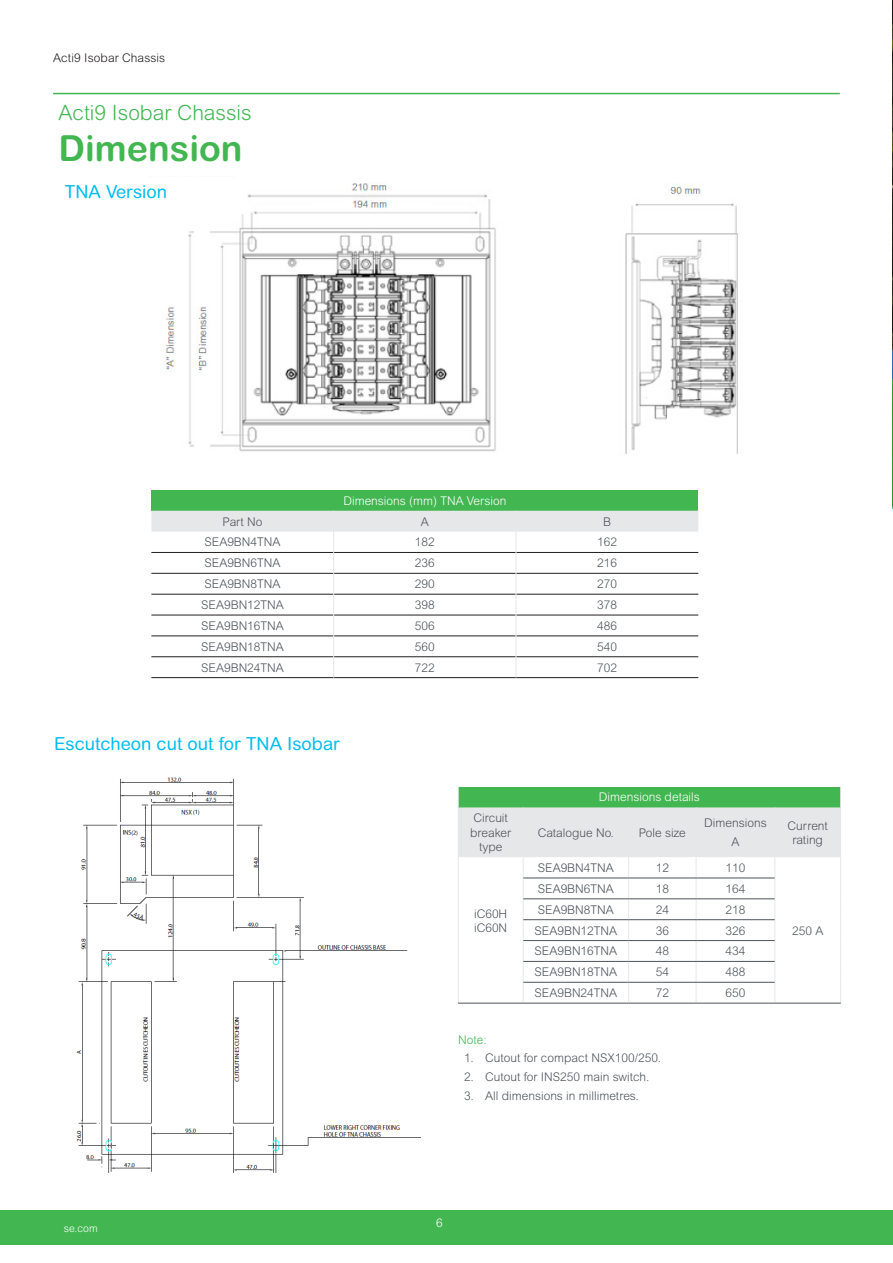
<style>
.page{position:relative;width:893px;height:1263px;background:#fff}
.page>*{position:absolute;margin:0;border:0;box-sizing:border-box;transform-origin:0 0}
.Body_Text_9_pt{font:700 36px "Arial Rounded MT Std";color:#42b751}
.Body_Text_9_pt-2{font:300 21px "Arial Rounded MT Std";color:#42b751}
.Body_Text_9_pt-3{font:18px "Arial Rounded MT Std";color:#01bdf2}
.Body_Text_9_pt-4{font:300 12px/14.4px "Arial Rounded MT Std";color:#4d545a;text-align:center}
.Body_Text_9_pt-5{font:300 12px "Arial Rounded MT Std";color:#fff}
.t1{font:300 12px "Arial Rounded MT Std";letter-spacing:.01em;color:#231f20}
.Body_Text_9_pt-6{font:300 12px "Arial Rounded MT Std";color:#42b751}
.t2{font:300 10.5px "Arial Rounded MT Std";color:#fff}
</style>
<div class="page">
<img style="left:892px;top:0;width:1px;height:380px">
<hr style="left:892px;top:380px;width:1px;height:129px;background:#38b049">
<div style="left:0;top:1210px;width:893px;height:35px;background:#42b751"></div>
<hr style="left:53px;top:93px;width:787px;height:1px;background:#42b751">
<img style="left:76px;top:777px;width:345px;height:396px">
<svg style="left:458px;top:787px;width:383px;height:216px"></svg>
<hr style="left:523px;top:877px;width:106px;height:1px;background:#4d545a">
<hr style="left:629px;top:877px;width:67px;height:1px;background:#4d545a">
<hr style="left:696px;top:877px;width:79px;height:1px;background:#4d545a">
<hr style="left:523px;top:898px;width:106px;height:1px;background:#4d545a">
<hr style="left:629px;top:898px;width:67px;height:1px;background:#4d545a">
<hr style="left:696px;top:898px;width:79px;height:1px;background:#4d545a">
<hr style="left:523px;top:919px;width:106px;height:1px;background:#4d545a">
<hr style="left:629px;top:919px;width:67px;height:1px;background:#4d545a">
<hr style="left:696px;top:919px;width:79px;height:1px;background:#4d545a">
<hr style="left:523px;top:940px;width:106px;height:1px;background:#4d545a">
<hr style="left:629px;top:940px;width:67px;height:1px;background:#4d545a">
<hr style="left:696px;top:940px;width:79px;height:1px;background:#4d545a">
<hr style="left:523px;top:961px;width:106px;height:1px;background:#4d545a">
<hr style="left:629px;top:961px;width:67px;height:1px;background:#4d545a">
<hr style="left:696px;top:961px;width:79px;height:1px;background:#4d545a">
<hr style="left:523px;top:982px;width:106px;height:1px;background:#4d545a">
<hr style="left:629px;top:982px;width:67px;height:1px;background:#4d545a">
<hr style="left:696px;top:982px;width:79px;height:1px;background:#4d545a">
<hr style="left:458px;top:1003px;width:65px;height:1px;background:#4d545a">
<hr style="left:523px;top:1003px;width:106px;height:1px;background:#4d545a">
<hr style="left:629px;top:1003px;width:67px;height:1px;background:#4d545a">
<hr style="left:696px;top:1003px;width:79px;height:1px;background:#4d545a">
<hr style="left:775px;top:1003px;width:66px;height:1px;background:#4d545a">
<div style="left:151px;top:490px;width:547px;height:21px;background:#42b751"></div>
<hr style="left:151px;top:677px;width:183px;height:1px;background:#231f20">
<hr style="left:334px;top:677px;width:182px;height:1px;background:#231f20">
<hr style="left:516px;top:677px;width:182px;height:1px;background:#231f20">
<svg style="left:151px;top:511px;width:547px;height:166px"></svg>
<img style="left:162px;top:183px;width:576px;height:271px">
<div style="left:65px;top:178px;width:182px;height:36px;background:#fff"></div>
<p class="t1" style="left:53px;top:51px;width:114px">Acti9 Isobar Chassis</p>
<p class="Body_Text_9_pt-2" style="left:58px;top:101px;width:195px">Acti9 Isobar Chassis</p>
<p class="Body_Text_9_pt" style="left:58px;top:127px;width:186px">Dimension</p>
<p class="Body_Text_9_pt-3" style="left:65px;top:181px;width:104px">TNA Version</p>
<p class="Body_Text_9_pt-5" style="left:343px;top:494px;width:164px">Dimensions (mm) TNA Version</p>
<p class="Body_Text_9_pt-4" style="left:223px;top:514px;width:42px">Part No</p>
<p class="Body_Text_9_pt-4" style="left:421px;top:514px;width:10px">A</p>
<p class="Body_Text_9_pt-4" style="left:603px;top:514px;width:10px">B</p>
<p class="Body_Text_9_pt-4" style="left:205px;top:535px;width:77px">SEA9BN4TNA</p>
<p class="Body_Text_9_pt-4" style="left:415px;top:535px;width:21px">182</p>
<p class="Body_Text_9_pt-4" style="left:597px;top:535px;width:21px">162</p>
<p class="Body_Text_9_pt-4" style="left:205px;top:556px;width:77px">SEA9BN6TNA</p>
<p class="Body_Text_9_pt-4" style="left:415px;top:556px;width:21px">236</p>
<p class="Body_Text_9_pt-4" style="left:597px;top:556px;width:21px">216</p>
<p class="Body_Text_9_pt-4" style="left:205px;top:577px;width:77px">SEA9BN8TNA</p>
<p class="Body_Text_9_pt-4" style="left:415px;top:577px;width:21px">290</p>
<p class="Body_Text_9_pt-4" style="left:597px;top:577px;width:21px">270</p>
<p class="Body_Text_9_pt-4" style="left:201px;top:598px;width:84px">SEA9BN12TNA</p>
<p class="Body_Text_9_pt-4" style="left:415px;top:598px;width:21px">398</p>
<p class="Body_Text_9_pt-4" style="left:597px;top:598px;width:21px">378</p>
<p class="Body_Text_9_pt-4" style="left:201px;top:618px;width:84px">SEA9BN16TNA</p>
<p class="Body_Text_9_pt-4" style="left:415px;top:618px;width:21px">506</p>
<p class="Body_Text_9_pt-4" style="left:597px;top:618px;width:21px">486</p>
<p class="Body_Text_9_pt-4" style="left:201px;top:639px;width:84px">SEA9BN18TNA</p>
<p class="Body_Text_9_pt-4" style="left:415px;top:639px;width:21px">560</p>
<p class="Body_Text_9_pt-4" style="left:597px;top:639px;width:21px">540</p>
<p class="Body_Text_9_pt-4" style="left:201px;top:660px;width:84px">SEA9BN24TNA</p>
<p class="Body_Text_9_pt-4" style="left:415px;top:660px;width:21px">722</p>
<p class="Body_Text_9_pt-4" style="left:597px;top:660px;width:21px">702</p>
<p class="Body_Text_9_pt-3" style="left:54px;top:733px;width:287px">Escutcheon cut out for TNA Isobar</p>
<p class="Body_Text_9_pt-4" style="left:470px;top:811px;width:42px">Circuit breaker type</p>
<p class="Body_Text_9_pt-4" style="left:474px;top:907px;width:35px;text-align:left">iC60H iC60N</p>
<p class="Body_Text_9_pt-5" style="left:599px;top:790px;width:102px">Dimensions details</p>
<p class="Body_Text_9_pt-4" style="left:538px;top:825px;width:78px">Catalogue No.</p>
<p class="Body_Text_9_pt-4" style="left:639px;top:825px;width:49px">Pole size</p>
<p class="Body_Text_9_pt-4" style="left:704px;top:816px;width:64px">Dimensions</p>
<p class="Body_Text_9_pt-4" style="left:731px;top:835px;width:10px">A</p>
<p class="Body_Text_9_pt-4" style="left:538px;top:860px;width:77px">SEA9BN4TNA</p>
<p class="Body_Text_9_pt-4" style="left:656px;top:860px;width:15px">12</p>
<p class="Body_Text_9_pt-4" style="left:725px;top:860px;width:21px">110</p>
<p class="Body_Text_9_pt-4" style="left:538px;top:881px;width:77px">SEA9BN6TNA</p>
<p class="Body_Text_9_pt-4" style="left:656px;top:881px;width:15px">18</p>
<p class="Body_Text_9_pt-4" style="left:725px;top:881px;width:21px">164</p>
<p class="Body_Text_9_pt-4" style="left:538px;top:902px;width:77px">SEA9BN8TNA</p>
<p class="Body_Text_9_pt-4" style="left:656px;top:902px;width:15px">24</p>
<p class="Body_Text_9_pt-4" style="left:725px;top:902px;width:21px">218</p>
<p class="Body_Text_9_pt-4" style="left:535px;top:923px;width:84px">SEA9BN12TNA</p>
<p class="Body_Text_9_pt-4" style="left:656px;top:923px;width:15px">36</p>
<p class="Body_Text_9_pt-4" style="left:725px;top:923px;width:21px">326</p>
<p class="Body_Text_9_pt-4" style="left:535px;top:944px;width:84px">SEA9BN16TNA</p>
<p class="Body_Text_9_pt-4" style="left:656px;top:944px;width:15px">48</p>
<p class="Body_Text_9_pt-4" style="left:725px;top:944px;width:21px">434</p>
<p class="Body_Text_9_pt-4" style="left:535px;top:965px;width:84px">SEA9BN18TNA</p>
<p class="Body_Text_9_pt-4" style="left:656px;top:965px;width:15px">54</p>
<p class="Body_Text_9_pt-4" style="left:725px;top:965px;width:21px">488</p>
<p class="Body_Text_9_pt-4" style="left:535px;top:986px;width:84px">SEA9BN24TNA</p>
<p class="Body_Text_9_pt-4" style="left:656px;top:986px;width:15px">72</p>
<p class="Body_Text_9_pt-4" style="left:725px;top:986px;width:21px">650</p>
<p class="Body_Text_9_pt-6" style="left:458px;top:1032px;width:30px">Note:</p>
<p class="Body_Text_9_pt-4" style="left:464px;top:1051px;width:199px">1. Cutout for compact NSX100/250.</p>
<p class="Body_Text_9_pt-4" style="left:464px;top:1069px;width:187px">2. Cutout for INS250 main switch.</p>
<p class="Body_Text_9_pt-4" style="left:464px;top:1088px;width:176px">3. All dimensions in millimetres.</p>
<p class="Body_Text_9_pt-4" style="left:787px;top:818px;width:42px">Current rating</p>
<p class="Body_Text_9_pt-4" style="left:792px;top:923px;width:33px">250 A</p>
<p class="t2" style="left:64px;top:1222px;width:36px">se.com</p>
<p class="Body_Text_9_pt-5" style="left:436px;top:1216px;width:8px">6</p>
</div>
